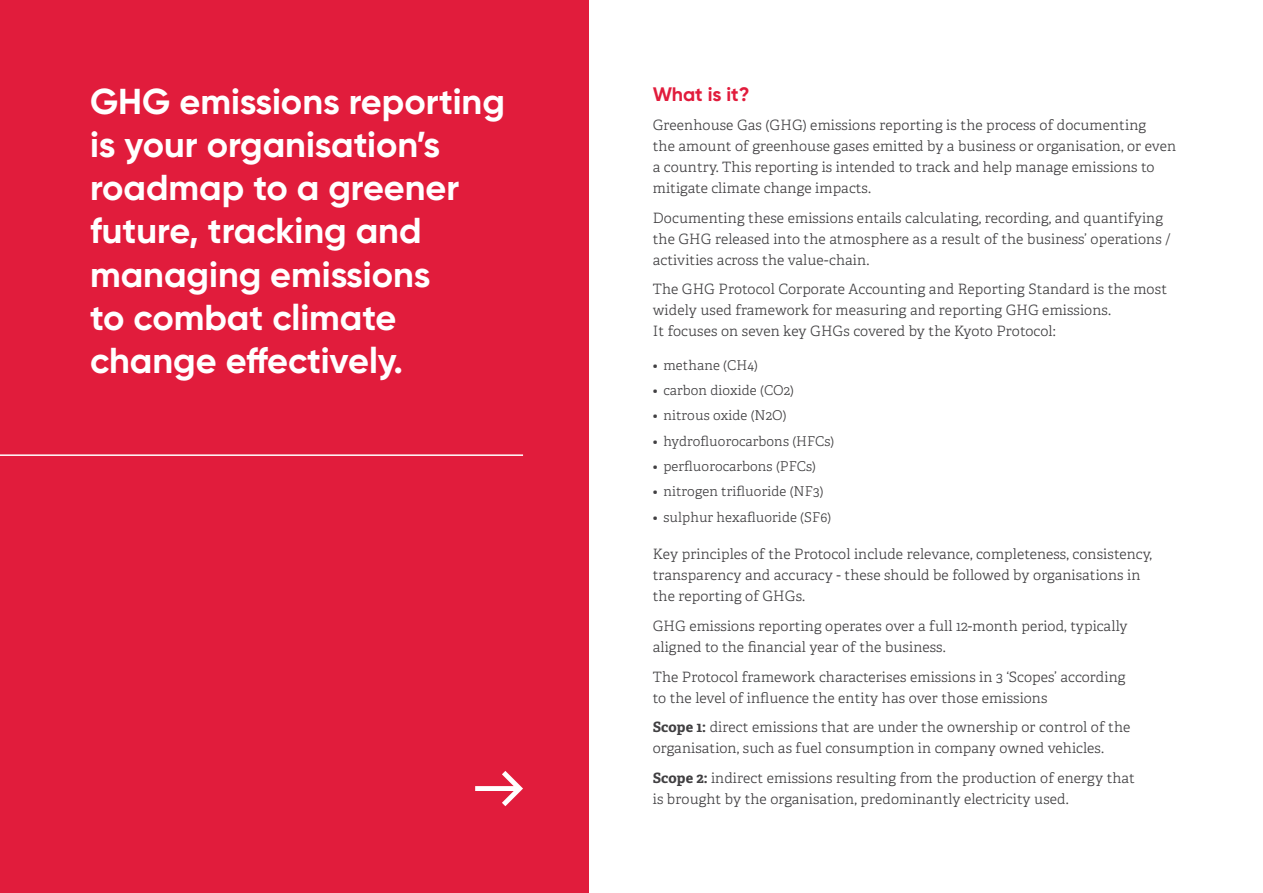
<style>
.page{position:relative;width:1263px;height:893px;background:#fff}
.page>*{position:absolute;margin:0;border:0;box-sizing:border-box;transform-origin:0 0}
.t1{font:700 36px/43.2px "Gilroy";color:#fff}
.t2{font:700 19.5px "Gilroy";color:#e11c3c}
.t3{font:300 14.25px/21px "Adelle";letter-spacing:.01em;color:#414042}
.t4{font:300 13.5px "Adelle";letter-spacing:.01em;color:#414042}
.s1{font-weight:700}
</style>
<div class="page">
<div style="left:0;top:0;width:589px;height:893px;background:#e11c3c"></div>
<svg style="left:475px;top:771px;width:48px;height:35px"></svg>
<hr style="left:0;top:454px;width:523px;height:2px;background:#fff">
<h1 class="t1" style="left:90px;top:79px;width:416px">GHG emissions reporting is your organisation’s roadmap to a greener future, tracking and managing emissions<br>to combat climate change effectively.</h1>
<h2 class="t2" style="left:653px;top:82px;width:98px">What is it?</h2>
<p class="t3" style="left:653px;top:115px;width:525px">Greenhouse Gas (GHG) emissions reporting is the process of documenting<br>the amount of greenhouse gases emitted by a business or organisation, or even a country. This reporting is intended to track and help manage emissions to mitigate climate change impacts.</p>
<p class="t3" style="left:653px;top:207px;width:519px">Documenting these emissions entails calculating, recording, and quantifying the GHG released into the atmosphere as a result of the business’ operations / activities across the value-chain.</p>
<p class="t3" style="left:653px;top:279px;width:516px">The GHG Protocol Corporate Accounting and Reporting Standard is the most widely used framework for measuring and reporting GHG emissions.<br>It focuses on seven key GHGs covered by the Kyoto Protocol:</p>
<p class="t4" style="left:653px;top:357px;width:107px">• methane (CH4)</p>
<p class="t4" style="left:653px;top:382px;width:143px">• carbon dioxide (CO2)</p>
<p class="t4" style="left:653px;top:407px;width:135px">• nitrous oxide (N2O)</p>
<p class="t4" style="left:653px;top:433px;width:183px">• hydrofluorocarbons (HFCs)</p>
<p class="t4" style="left:653px;top:458px;width:165px">• perfluorocarbons (PFCs)</p>
<p class="t4" style="left:653px;top:483px;width:172px">• nitrogen trifluoride (NF3)</p>
<p class="t4" style="left:653px;top:508px;width:180px">• sulphur hexafluoride (SF6)</p>
<p class="t3" style="left:653px;top:544px;width:501px">Key principles of the Protocol include relevance, completeness, consistency, transparency and accuracy - these should be followed by organisations in the reporting of GHGs.</p>
<p class="t3" style="left:653px;top:616px;width:476px">GHG emissions reporting operates over a full 12-month period, typically aligned to the financial year of the business.</p>
<p class="t3" style="left:653px;top:666px;width:474px">The Protocol framework characterises emissions in 3 ‘Scopes’ according to the level of influence the entity has over those emissions</p>
<p class="t3" style="left:653px;top:717px;width:479px"><span class="s1">Scope 1:</span> direct emissions that are under the ownership or control of the organisation, such as fuel consumption in company owned vehicles.</p>
<p class="t3" style="left:653px;top:767px;width:484px"><span class="s1">Scope 2:</span> indirect emissions resulting from the production of energy that is brought by the organisation, predominantly electricity used.</p>
</div>
